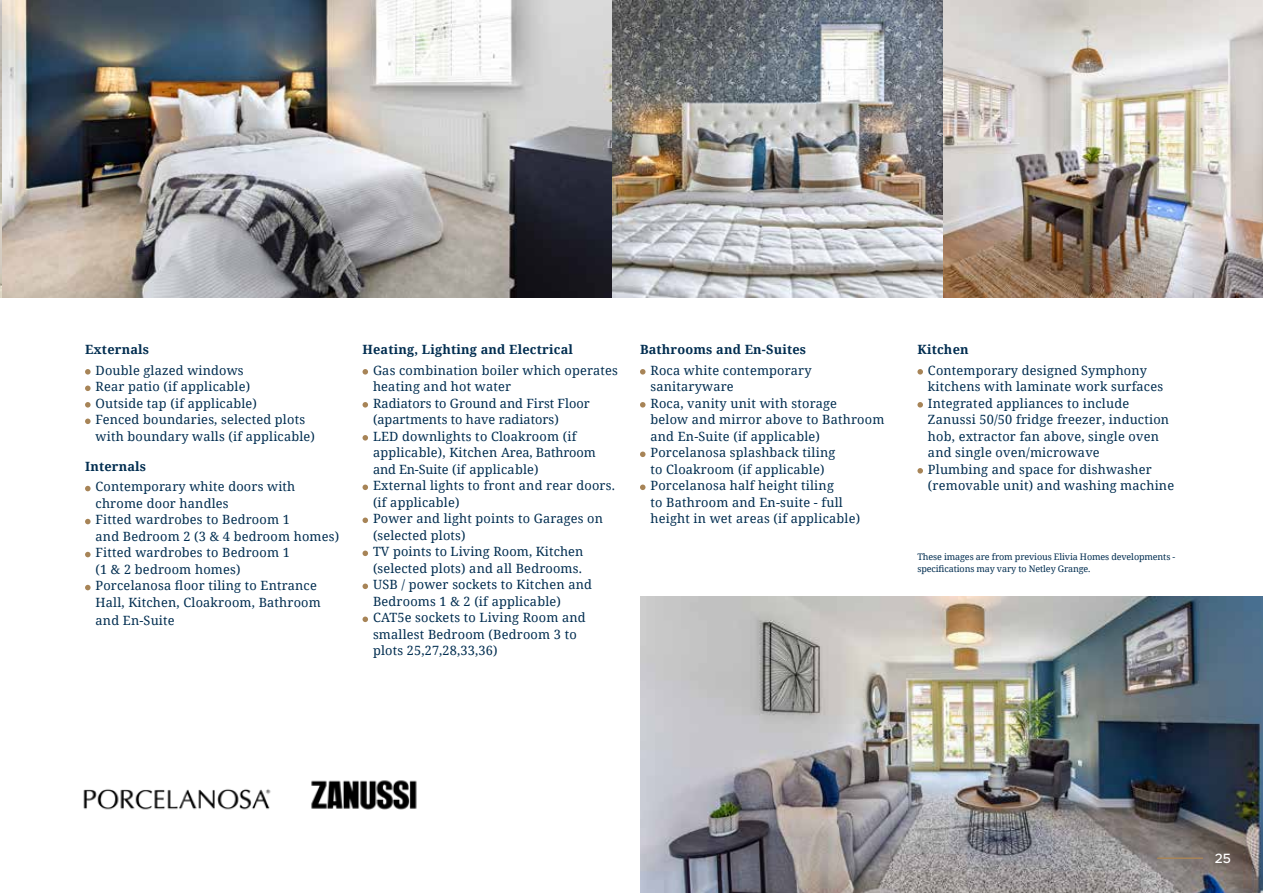
<style>
.page{position:relative;width:1263px;height:893px;background:#fff}
.page>*{position:absolute;margin:0;border:0;box-sizing:border-box;transform-origin:0 0}
.t1{font:500 13.5px "Metropolis";color:#fff}
.t2{font:12.75px/16.5px "Noto Serif";letter-spacing:.015em;color:#002d50}
.t3{font:700 12.75px "Noto Serif";letter-spacing:.015em;color:#002d50}
.t4{font:9px/12px "Noto Serif";letter-spacing:-.01em;color:#002d50}
</style>
<div class="page">
<img style="left:611px;top:0;width:333px;height:297px">
<img style="left:2px;top:0;width:609px;height:297px">
<img style="left:640px;top:596px;width:623px;height:297px">
<img style="left:944px;top:0;width:319px;height:297px">
<img style="left:0;top:0;width:2px;height:298px">
<img style="left:83px;top:789px;width:188px;height:21px">
<img style="left:311px;top:780px;width:106px;height:30px">
<svg style="left:640px;top:369px;width:5px;height:6px"></svg>
<svg style="left:640px;top:402px;width:5px;height:6px"></svg>
<svg style="left:640px;top:452px;width:5px;height:5px"></svg>
<svg style="left:640px;top:485px;width:5px;height:5px"></svg>
<svg style="left:917px;top:369px;width:6px;height:6px"></svg>
<svg style="left:917px;top:402px;width:6px;height:6px"></svg>
<svg style="left:917px;top:468px;width:6px;height:6px"></svg>
<svg style="left:85px;top:369px;width:6px;height:6px"></svg>
<svg style="left:85px;top:386px;width:6px;height:5px"></svg>
<svg style="left:85px;top:402px;width:6px;height:6px"></svg>
<svg style="left:85px;top:419px;width:6px;height:5px"></svg>
<svg style="left:85px;top:486px;width:6px;height:5px"></svg>
<svg style="left:85px;top:519px;width:6px;height:5px"></svg>
<svg style="left:85px;top:552px;width:6px;height:5px"></svg>
<svg style="left:85px;top:585px;width:6px;height:5px"></svg>
<svg style="left:362px;top:369px;width:6px;height:6px"></svg>
<svg style="left:362px;top:402px;width:6px;height:6px"></svg>
<svg style="left:362px;top:435px;width:6px;height:6px"></svg>
<svg style="left:362px;top:485px;width:6px;height:5px"></svg>
<svg style="left:362px;top:518px;width:6px;height:5px"></svg>
<svg style="left:362px;top:551px;width:6px;height:5px"></svg>
<svg style="left:362px;top:584px;width:6px;height:5px"></svg>
<svg style="left:362px;top:617px;width:6px;height:5px"></svg>
<hr style="left:1157px;top:857px;width:45px;height:2px;background:#a78457">
<p class="t3" style="left:85px;top:340px;width:66px">Externals</p>
<p class="t2" style="left:96px;top:361px;width:221px">Double glazed windows<br>Rear patio (if applicable)<br>Outside tap (if applicable)<br>Fenced boundaries, selected plots with boundary walls (if applicable)</p>
<p class="t3" style="left:85px;top:457px;width:63px">Internals</p>
<p class="t2" style="left:96px;top:478px;width:245px">Contemporary white doors with chrome door handles<br>Fitted wardrobes to Bedroom 1<br>and Bedroom 2 (3 &amp; 4 bedroom homes)<br>Fitted wardrobes to Bedroom 1<br>(1 &amp; 2 bedroom homes)<br>Porcelanosa floor tiling to Entrance<br>Hall, Kitchen, Cloakroom, Bathroom</p>
<p class="t2" style="left:96px;top:611px;width:81px">and En-Suite</p>
<p class="t3" style="left:362px;top:340px;width:212px">Heating, Lighting and Electrical</p>
<p class="t2" style="left:373px;top:361px;width:246px">Gas combination boiler which operates heating and hot water<br>Radiators to Ground and First Floor (apartments to have radiators)<br>LED downlights to Cloakroom (if applicable), Kitchen Area, Bathroom and En-Suite (if applicable)<br>External lights to front and rear doors. (if applicable)<br>Power and light points to Garages on (selected plots)<br>TV points to Living Room, Kitchen (selected plots) and all Bedrooms.<br>USB / power sockets to Kitchen and<br>Bedrooms 1 &amp; 2 (if applicable)<br>CAT5e sockets to Living Room and smallest Bedroom (Bedroom 3 to<br>plots 25,27,28,33,36)</p>
<p class="t3" style="left:640px;top:340px;width:168px">Bathrooms and En-Suites</p>
<p class="t2" style="left:650px;top:361px;width:235px">Roca white contemporary sanitaryware<br>Roca, vanity unit with storage<br>below and mirror above to Bathroom and En-Suite (if applicable)<br>Porcelanosa splashback tiling<br>to Cloakroom (if applicable)<br>Porcelanosa half height tiling<br>to Bathroom and En-suite - full height in wet areas (if applicable)</p>
<p class="t3" style="left:917px;top:340px;width:53px">Kitchen</p>
<p class="t2" style="left:928px;top:361px;width:248px">Contemporary designed Symphony kitchens with laminate work surfaces Integrated appliances to include Zanussi 50/50 fridge freezer, induction hob, extractor fan above, single oven and single oven/microwave<br>Plumbing and space for dishwasher (removable unit) and washing machine</p>
<p class="t4" style="left:917px;top:550px;width:259px">These images are from previous Elivia Homes developments - specifications may vary to Netley Grange.</p>
<p class="t1" style="left:1215px;top:850px;width:18px">25</p>
</div>
